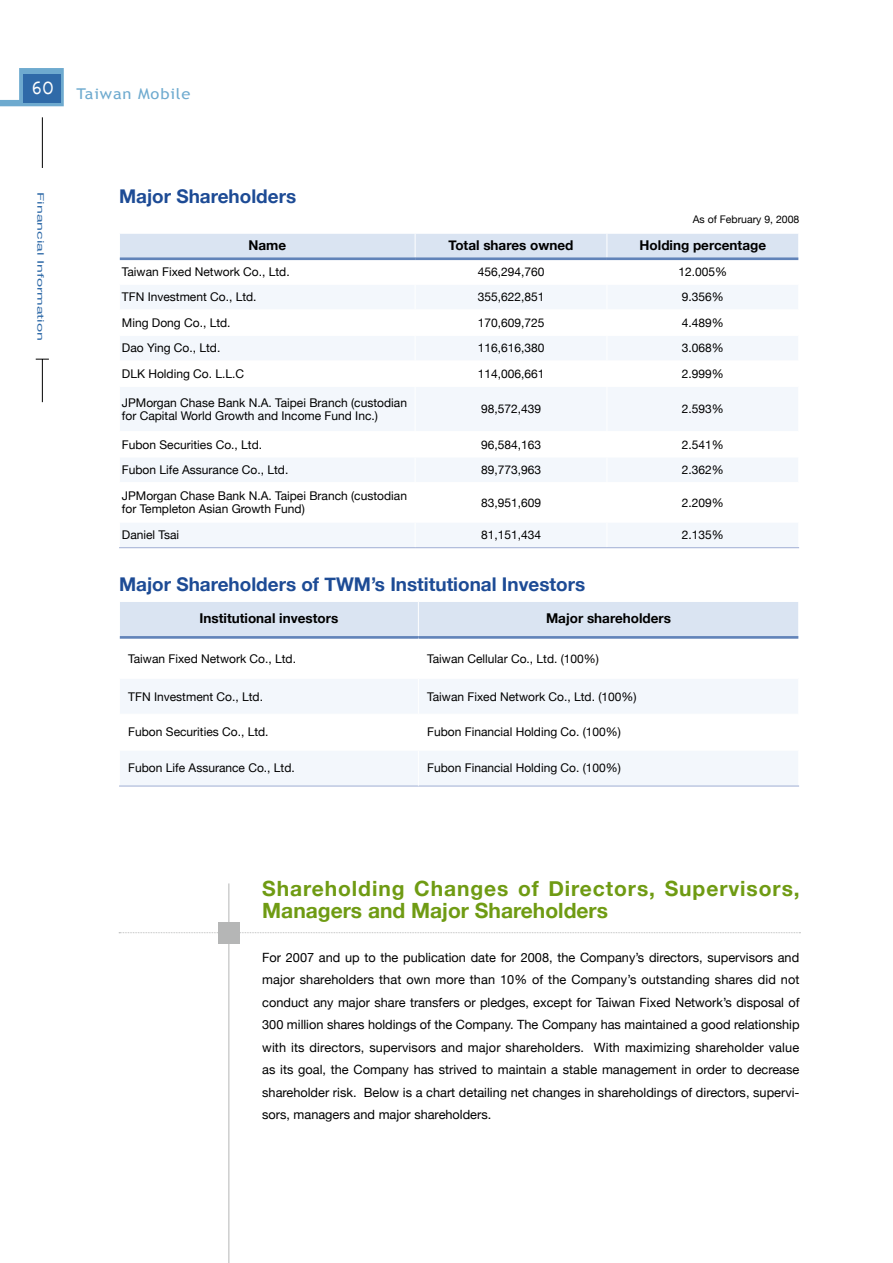
<style>
.page{position:relative;width:893px;height:1263px;background:#fff}
.page>*{position:absolute;margin:0;border:0;box-sizing:border-box;transform-origin:0 0}
.t1{font:700 21px/22.5px "Helvetica Neue";letter-spacing:.045em;color:#6f9b13}
.t2{font:700 18.9px "Helvetica Neue";color:#1d4b95}
.t3{font:14.85px "Trebuchet MS";letter-spacing:.05em;color:#6eaacf;scale:1.11 1}
.t4{font:700 13.5px "Helvetica Neue";color:#000}
.t5{font:12.75px/22.5px "Helvetica Neue";color:#000;text-align:justify}
.t6{font:12px/13.5px "Helvetica Neue";color:#000}
.t7{font:10.5px "Helvetica Neue";color:#000}
.t8{font:8.85px "Helvetica Neue";color:#2f6aa8;scale:1.79 1}
</style>
<div class="page">
<div style="left:218px;top:922px;width:22px;height:21px;background:#b5b6b6"></div>
<svg style="left:119px;top:932px;width:681px;height:1px"></svg>
<hr style="left:228px;top:883px;width:1px;height:380px;background:#b5b6b6">
<svg style="left:120px;top:387px;width:678px;height:160px;fill:#f3f7fc"></svg>
<hr style="left:415px;top:387px;width:1px;height:44px;background:#fff">
<hr style="left:607px;top:387px;width:1px;height:44px;background:#fff">
<hr style="left:120px;top:431px;width:295px;height:1px;background:#fff">
<hr style="left:415px;top:431px;width:192px;height:1px;background:#fff">
<hr style="left:607px;top:431px;width:191px;height:1px;background:#fff">
<hr style="left:120px;top:457px;width:295px;height:1px;background:#fff">
<hr style="left:415px;top:457px;width:192px;height:1px;background:#fff">
<svg style="left:415px;top:432px;width:1px;height:50px"></svg>
<hr style="left:607px;top:457px;width:191px;height:1px;background:#fff">
<svg style="left:607px;top:432px;width:1px;height:50px"></svg>
<hr style="left:120px;top:482px;width:295px;height:1px;background:#fff">
<hr style="left:415px;top:482px;width:192px;height:1px;background:#fff">
<hr style="left:415px;top:483px;width:1px;height:39px;background:#fff">
<hr style="left:607px;top:482px;width:191px;height:1px;background:#fff">
<hr style="left:607px;top:483px;width:1px;height:39px;background:#fff">
<hr style="left:120px;top:522px;width:295px;height:1px;background:#fff">
<hr style="left:415px;top:522px;width:192px;height:1px;background:#fff">
<svg style="left:415px;top:523px;width:1px;height:24px"></svg>
<hr style="left:607px;top:522px;width:191px;height:1px;background:#fff">
<svg style="left:607px;top:523px;width:1px;height:24px"></svg>
<hr style="left:119px;top:547px;width:296px;height:1px;background:#9faed3">
<hr style="left:415px;top:547px;width:192px;height:1px;background:#9faed3">
<hr style="left:607px;top:547px;width:192px;height:1px;background:#9faed3">
<svg style="left:119px;top:234px;width:680px;height:126px"></svg>
<hr style="left:120px;top:257px;width:295px;height:3px;background:#6183b9">
<hr style="left:415px;top:257px;width:192px;height:3px;background:#6183b9">
<hr style="left:607px;top:257px;width:191px;height:3px;background:#6183b9">
<div style="left:120px;top:602px;width:678px;height:34px;background:#dae4f2"></div>
<svg style="left:120px;top:679px;width:678px;height:107px;fill:#f3f7fc"></svg>
<hr style="left:418px;top:602px;width:1px;height:34px;background:#fff">
<hr style="left:120px;top:714px;width:298px;height:1px;background:#fff">
<hr style="left:418px;top:714px;width:380px;height:1px;background:#fff">
<hr style="left:120px;top:750px;width:298px;height:1px;background:#fff">
<hr style="left:418px;top:750px;width:380px;height:1px;background:#fff">
<hr style="left:120px;top:636px;width:298px;height:3px;background:#6183b9">
<hr style="left:418px;top:636px;width:380px;height:3px;background:#6183b9">
<hr style="left:119px;top:786px;width:299px;height:1px;background:#9faed3">
<hr style="left:418px;top:786px;width:381px;height:1px;background:#9faed3">
<hr style="left:418px;top:679px;width:1px;height:35px;background:#fff">
<hr style="left:418px;top:715px;width:1px;height:35px;background:#fff">
<hr style="left:418px;top:750px;width:1px;height:36px;background:#fff">
<svg style="left:0;top:68px;width:64px;height:38px"></svg>
<div style="left:23px;top:74px;width:37px;height:29px;background:#2f6aa8"></div>
<hr style="left:42px;top:117px;width:1px;height:51px;background:#000">
<hr style="left:42px;top:360px;width:1px;height:42px;background:#000">
<svg style="left:36px;top:359px;width:13px;height:1px"></svg>
<p class="t3" style="left:31px;top:86px;width:145px"><sup>60</sup> Taiwan Mobile</p>
<p class="t8" style="left:46px;top:192px;width:84px;rotate:90deg">Financial Information</p>
<h2 class="t2" style="left:119px;top:184px;width:179px">Major Shareholders</h2>
<p class="t7" style="left:693px;top:213px;width:108px">As of February 9, 2008</p>
<p class="t4" style="left:248px;top:236px;width:39px">Name</p>
<p class="t4" style="left:449px;top:236px;width:126px">Total shares owned</p>
<p class="t4" style="left:640px;top:236px;width:128px">Holding percentage</p>
<p class="t6" style="left:122px;top:265px;width:169px">Taiwan Fixed Network Co., Ltd.</p>
<p class="t6" style="left:478px;top:265px;width:68px">456,294,760</p>
<p class="t6" style="left:678px;top:265px;width:50px">12.005%</p>
<p class="t6" style="left:122px;top:290px;width:136px">TFN Investment Co., Ltd.</p>
<p class="t6" style="left:478px;top:290px;width:68px">355,622,851</p>
<p class="t6" style="left:682px;top:290px;width:44px">9.356%</p>
<p class="t6" style="left:122px;top:316px;width:110px">Ming Dong Co., Ltd.</p>
<p class="t6" style="left:478px;top:316px;width:68px">170,609,725</p>
<p class="t6" style="left:682px;top:316px;width:44px">4.489%</p>
<p class="t6" style="left:122px;top:341px;width:100px">Dao Ying Co., Ltd.</p>
<p class="t6" style="left:478px;top:341px;width:68px">116,616,380</p>
<p class="t6" style="left:682px;top:341px;width:44px">3.068%</p>
<p class="t6" style="left:122px;top:367px;width:124px">DLK Holding Co. L.L.C</p>
<p class="t6" style="left:478px;top:367px;width:68px">114,006,661</p>
<p class="t6" style="left:682px;top:367px;width:44px">2.999%</p>
<p class="t6" style="left:122px;top:395px;width:287px">JPMorgan Chase Bank N.A. Taipei Branch (custodian for Capital World Growth and Income Fund Inc.)</p>
<p class="t6" style="left:481px;top:402px;width:62px">98,572,439</p>
<p class="t6" style="left:682px;top:402px;width:44px">2.593%</p>
<p class="t6" style="left:122px;top:437px;width:142px">Fubon Securities Co., Ltd.</p>
<p class="t6" style="left:481px;top:437px;width:62px">96,584,163</p>
<p class="t6" style="left:682px;top:437px;width:44px">2.541%</p>
<p class="t6" style="left:122px;top:463px;width:168px">Fubon Life Assurance Co., Ltd.</p>
<p class="t6" style="left:481px;top:463px;width:62px">89,773,963</p>
<p class="t6" style="left:682px;top:463px;width:44px">2.362%</p>
<p class="t6" style="left:122px;top:489px;width:287px">JPMorgan Chase Bank N.A. Taipei Branch (custodian for Templeton Asian Growth Fund)</p>
<p class="t6" style="left:481px;top:495px;width:62px">83,951,609</p>
<p class="t6" style="left:682px;top:495px;width:44px">2.209%</p>
<p class="t6" style="left:122px;top:528px;width:59px">Daniel Tsai</p>
<p class="t6" style="left:481px;top:528px;width:62px">81,151,434</p>
<p class="t6" style="left:682px;top:528px;width:44px">2.135%</p>
<h2 class="t2" style="left:119px;top:572px;width:468px">Major Shareholders of TWM’s Institutional Investors</h2>
<p class="t4" style="left:200px;top:610px;width:140px">Institutional investors</p>
<p class="t4" style="left:546px;top:610px;width:126px">Major shareholders</p>
<p class="t6" style="left:128px;top:651px;width:169px">Taiwan Fixed Network Co., Ltd.</p>
<p class="t6" style="left:427px;top:651px;width:173px">Taiwan Cellular Co., Ltd. (100%)</p>
<p class="t6" style="left:128px;top:689px;width:136px">TFN Investment Co., Ltd.</p>
<p class="t6" style="left:427px;top:689px;width:211px">Taiwan Fixed Network Co., Ltd. (100%)</p>
<p class="t6" style="left:128px;top:725px;width:142px">Fubon Securities Co., Ltd.</p>
<p class="t6" style="left:427px;top:725px;width:195px">Fubon Financial Holding Co. (100%)</p>
<p class="t6" style="left:128px;top:761px;width:168px">Fubon Life Assurance Co., Ltd.</p>
<p class="t6" style="left:427px;top:761px;width:195px">Fubon Financial Holding Co. (100%)</p>
<h1 class="t1" style="left:262px;top:877px;width:539px">Shareholding Changes of Directors, Supervisors,<br>Managers and Major Shareholders</h1>
<p class="t5" style="left:262px;top:945px;width:539px">For 2007 and up to the publication date for 2008, the Company’s directors, supervisors and major shareholders that own more than 10% of the Company’s outstanding shares did not conduct any major share transfers or pledges, except for Taiwan Fixed Network’s disposal of 300 million shares holdings of the Company. The Company has maintained a good relationship with its directors, supervisors and major shareholders. With maximizing shareholder value as its goal, the Company has strived to maintain a stable management in order to decrease shareholder risk. Below is a chart detailing net changes in shareholdings of directors, supervi&shy;sors, managers and major shareholders.</p>
</div>
